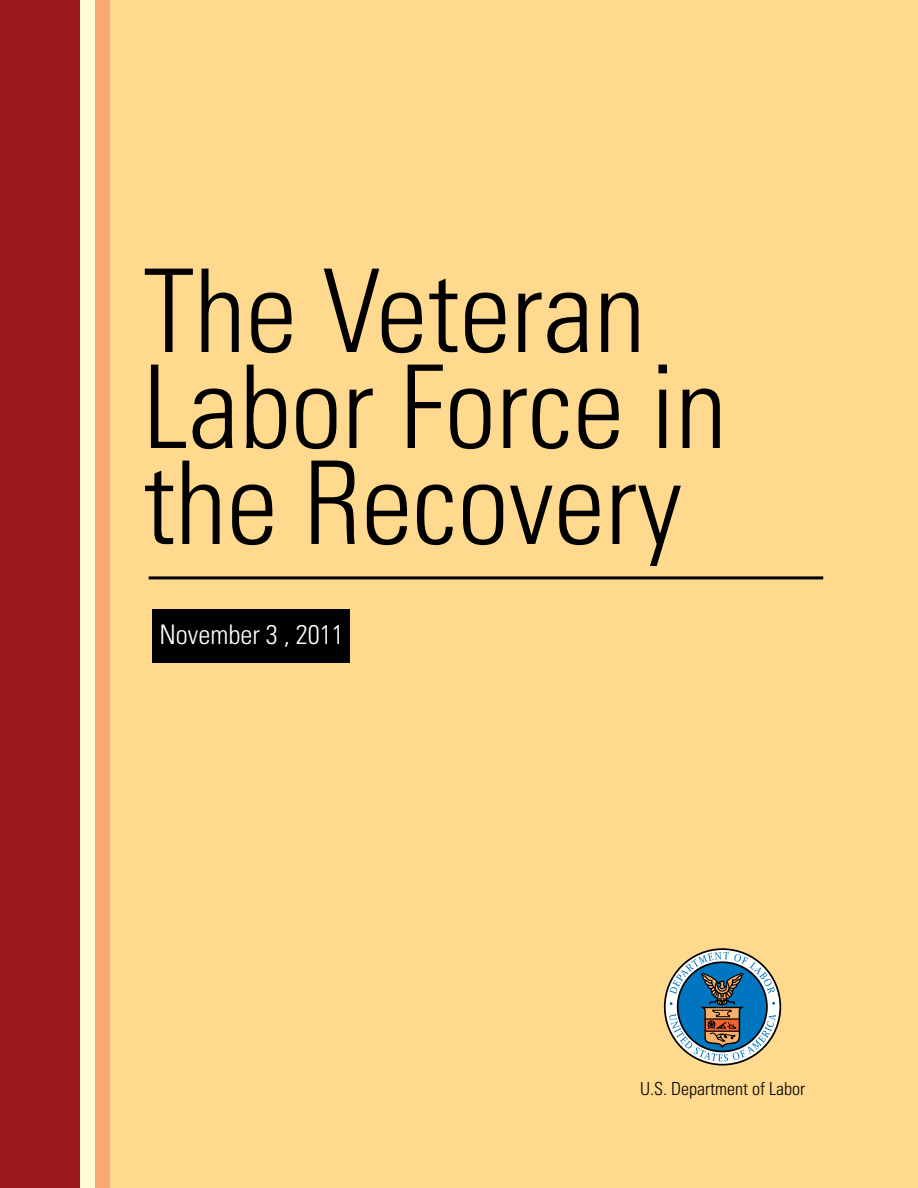
<style>
.page{position:relative;width:918px;height:1188px;background:#ffda8e}
.page>*{position:absolute;margin:0;border:0;box-sizing:border-box;transform-origin:0 0}
.t1{font:300 condensed 115.5px/96px "Univers";color:#000}
.t2{font:300 condensed 27px "Univers";color:#fff}
.t3{font:300 condensed 18px "Univers";color:#000}
</style>
<div class="page">
<div style="left:664px;top:948px;width:117px;height:118px;border:2px solid #000;border-radius:50%"></div>
<svg style="left:669px;top:952px;width:107px;height:109px;background:#7595a3"></svg>
<hr style="left:149px;top:576px;width:674px;height:3px;background:#000">
<div style="left:152px;top:609px;width:198px;height:54px;background:#000"></div>
<div style="left:0;top:0;width:95px;height:1188px;background:#9c191d"></div>
<div style="left:95px;top:0;width:15px;height:1188px;background:#f9a973"></div>
<div style="left:81px;top:1px;width:14px;height:1187px;background:#fffbd3"></div>
<p class="t1" style="left:143px;top:262px;width:585px">The Veteran<br>Labor Force in the Recovery</p>
<p class="t2" style="left:159px;top:618px;width:186px">November 3 , 2011</p>
<p class="t3" style="left:640px;top:1078px;width:166px">U.S. Department of Labor</p>
</div>
